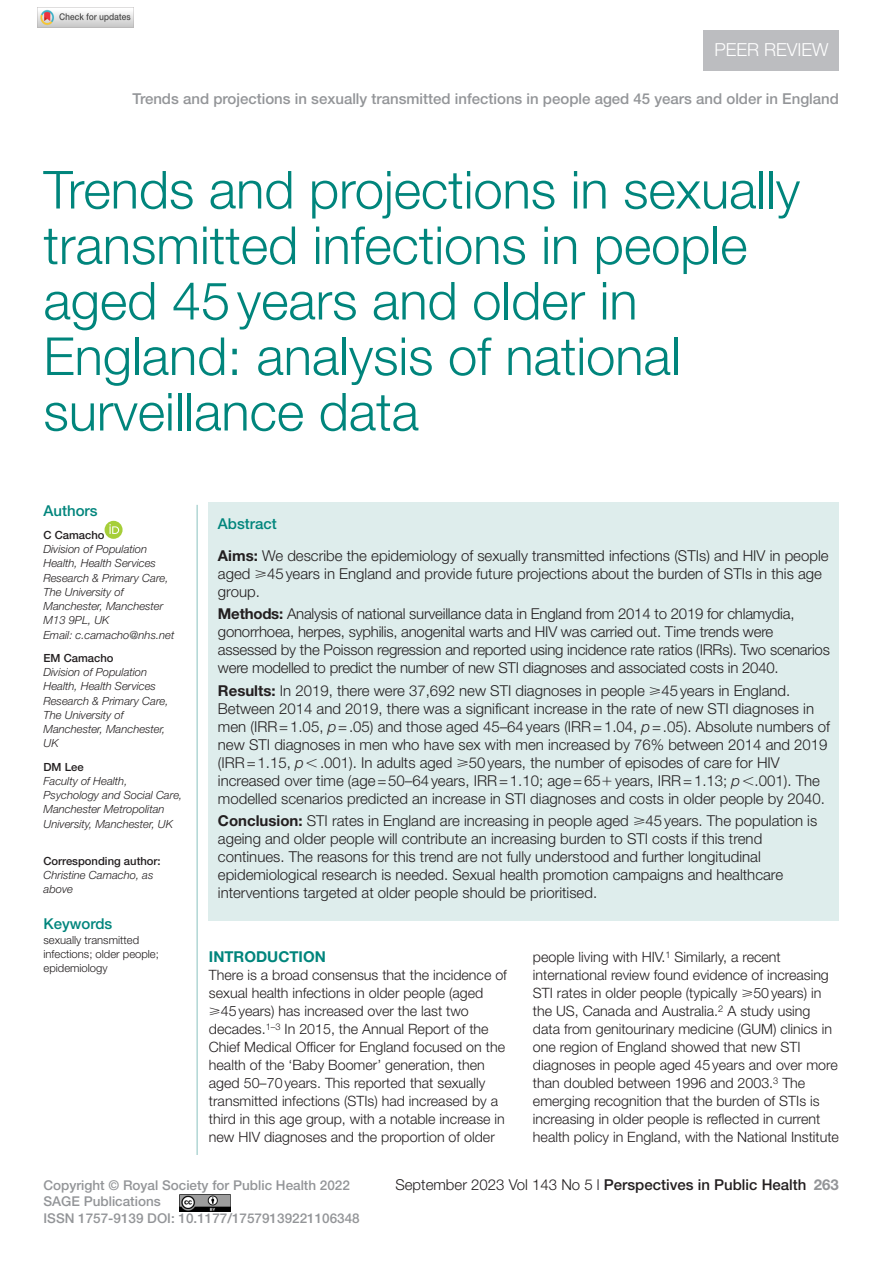
<style>
.page{position:relative;width:893px;height:1263px;background:#fff}
.page>*{position:absolute;margin:0;border:0;box-sizing:border-box;transform-origin:0 0}
.t1{font:300 52.5px/55.5px "Helvetica Neue LT Std";color:#00857c}
.t2{font:300 18px "Helvetica Neue LT Std";color:#fff}
.t3{font:300 15px/18px "Helvetica Neue LT Std";color:#231f20}
.t4{font:500 15px "Helvetica Neue LT Std";color:#939598}
.t5{font:500 15px "Helvetica Neue LT Std";color:#231f20}
.t6{font:500 15px "Helvetica Neue LT Std";color:#00857c}
.t7{font:700 15px "Helvetica Neue LT Std";color:#00857c}
.t8{font:300 14.25px/18px "Helvetica Neue LT Std";color:#231f20}
.t9{font:500 13.5px/16.5px "Helvetica Neue LT Std";color:#939598}
.t10{font:italic 300 11.25px/14.2px "Helvetica Neue LT Std";color:#231f20}
.t11{font:300 11.25px/14.2px "Helvetica Neue LT Std";color:#231f20}
.t12{font:500 11.25px "Helvetica Neue LT Std";color:#231f20}
.s1{font-weight:500;color:#00857c}
.s2{font-weight:700}
.s3{font-style:italic}
.s4{font-weight:300}
.s5{font-weight:700;color:#939598}
</style>
<div class="page">
<img style="left:180px;top:1194px;width:51px;height:18px">
<div style="left:209px;top:502px;width:630px;height:419px;background:#deedec"></div>
<svg style="left:68px;top:7px;width:25px;height:1px"></svg>
<div style="left:105px;top:521px;width:18px;height:18px;background:#a6ce39;border-radius:50%"></div>
<svg style="left:109px;top:524px;width:10px;height:10px"></svg>
<hr style="left:197px;top:505px;width:1px;height:650px;background:#8ac2bf">
<div style="left:704px;top:30px;width:135px;height:40px;background:#bcbdc0"></div>
<img style="left:38px;top:8px;width:96px;height:19px">
<p class="t2" style="left:714px;top:39px;width:23px">Peer</p>
<p class="t2" style="left:764px;top:39px;width:24px">Review</p>
<p class="t4" style="left:132px;top:90px;width:708px">Trends and projections in sexually transmitted infections in people aged 45 years and older in England</p>
<h1 class="t1" style="left:44px;top:161px;width:758px">Trends and projections in sexually transmitted infections in people aged 45years and older in<br>England: analysis of national surveillance data</h1>
<p class="t6" style="left:44px;top:501px;width:56px">Authors</p>
<p class="t12" style="left:44px;top:528px;width:63px">C Camacho</p>
<p class="t10" style="left:44px;top:542px;width:132px">Division of Population<br>Health, Health Services<br>Research &amp; Primary Care,<br>The University of<br>Manchester, Manchester<br>M13 9PL, UK<br>Email: c.camacho@nhs.net</p>
<p class="t12" style="left:44px;top:651px;width:72px">EM Camacho</p>
<p class="t10" style="left:44px;top:665px;width:127px">Division of Population<br>Health, Health Services<br>Research &amp; Primary Care,<br>The University of<br>Manchester, Manchester,<br>UK</p>
<p class="t12" style="left:44px;top:760px;width:42px">DM Lee</p>
<p class="t10" style="left:44px;top:774px;width:140px">Faculty of Health,<br>Psychology and Social Care,<br>Manchester Metropolitan<br>University, Manchester, UK</p>
<p class="t12" style="left:44px;top:854px;width:119px">Corresponding author:</p>
<p class="t10" style="left:44px;top:868px;width:112px">Christine Camacho, as above</p>
<p class="t6" style="left:44px;top:915px;width:70px">Keywords</p>
<p class="t11" style="left:44px;top:932px;width:117px">sexually transmitted infections; older people; epidemiology</p>
<p class="t3" style="left:218px;top:508px;width:612px;line-height:31.5px"><span class="s1">Abstract<br></span><span class="s2">Aims:</span> We describe the epidemiology of sexually transmitted infections (STIs) and HIV in people</p>
<p class="t3" style="left:218px;top:564px;width:606px">aged ⩾45years in England and provide future projections about the burden of STIs in this age group.</p>
<p class="t3" style="left:218px;top:604px;width:613px"><span class="s2">Methods:</span> Analysis of national surveillance data in England from 2014 to 2019 for chlamydia, gonorrhoea, herpes, syphilis, anogenital warts and HIV was carried out. Time trends were assessed by the Poisson regression and reported using incidence rate ratios (IRRs). Two scenarios were modelled to predict the number of new STI diagnoses and associated costs in 2040.</p>
<p class="t3" style="left:218px;top:681px;width:613px"><span class="s2">Results:</span> In 2019, there were 37,692 new STI diagnoses in people ⩾45years in England.<br>Between 2014 and 2019, there was a significant increase in the rate of new STI diagnoses in men (IRR=1.05, <span class="s3">p</span>=.05) and those aged 45–64years (IRR=1.04, <span class="s3">p</span>=.05). Absolute numbers of new STI diagnoses in men who have sex with men increased by 76% between 2014 and 2019 (IRR=1.15, <span class="s3">p</span> .001). In adults aged ⩾50years, the number of episodes of care for HIV increased over time (age=50–64years, IRR=1.10; age=65 years, IRR=1.13; <span class="s3">p</span> .001). The modelled scenarios predicted an increase in STI diagnoses and costs in older people by 2040.</p>
<p class="t3" style="left:218px;top:811px;width:601px"><span class="s2">Conclusion:</span> STI rates in England are increasing in people aged ⩾45years. The population is ageing and older people will contribute an increasing burden to STI costs if this trend continues. The reasons for this trend are not fully understood and further longitudinal epidemiological research is needed. Sexual health promotion campaigns and healthcare interventions targeted at older people should be prioritised.</p>
<p class="t7" style="left:209px;top:947px;width:118px">Introduction</p>
<p class="t8" style="left:209px;top:966px;width:300px">There is a broad consensus that the incidence of sexual health infections in older people (aged ⩾45years) has increased over the last two decades.<sup>1–3</sup> In 2015, the Annual Report of the Chief Medical Officer for England focused on the health of the ‘Baby Boomer’ generation, then aged 50–70years. This reported that sexually transmitted infections (STIs) had increased by a third in this age group, with a notable increase in new HIV diagnoses and the proportion of older</p>
<p class="t8" style="left:533px;top:947px;width:308px">people living with HIV.<sup>1</sup> Similarly, a recent international review found evidence of increasing STI rates in older people (typically ⩾50years) in the US, Canada and Australia.<sup>2</sup> A study using data from genitourinary medicine (GUM) clinics in one region of England showed that new STI diagnoses in people aged 45years and over more than doubled between 1996 and 2003.<sup>3</sup> The emerging recognition that the burden of STIs is increasing in older people is reflected in current health policy in England, with the National Institute</p>
<p class="t9" style="left:44px;top:1177px;width:308px">Copyright © Royal Society for Public Health 2022</p>
<p class="t5" style="left:395px;top:1175px;width:445px"><span class="s4">September 2023 Vol 143 No 5 l</span> Perspectives in Public Health <span class="s5">263</span></p>
<p class="t9" style="left:44px;top:1193px;width:318px">SAGE Publications<br>ISSN 1757-9139 DOI: 10.1177/17579139221106348</p>
</div>
